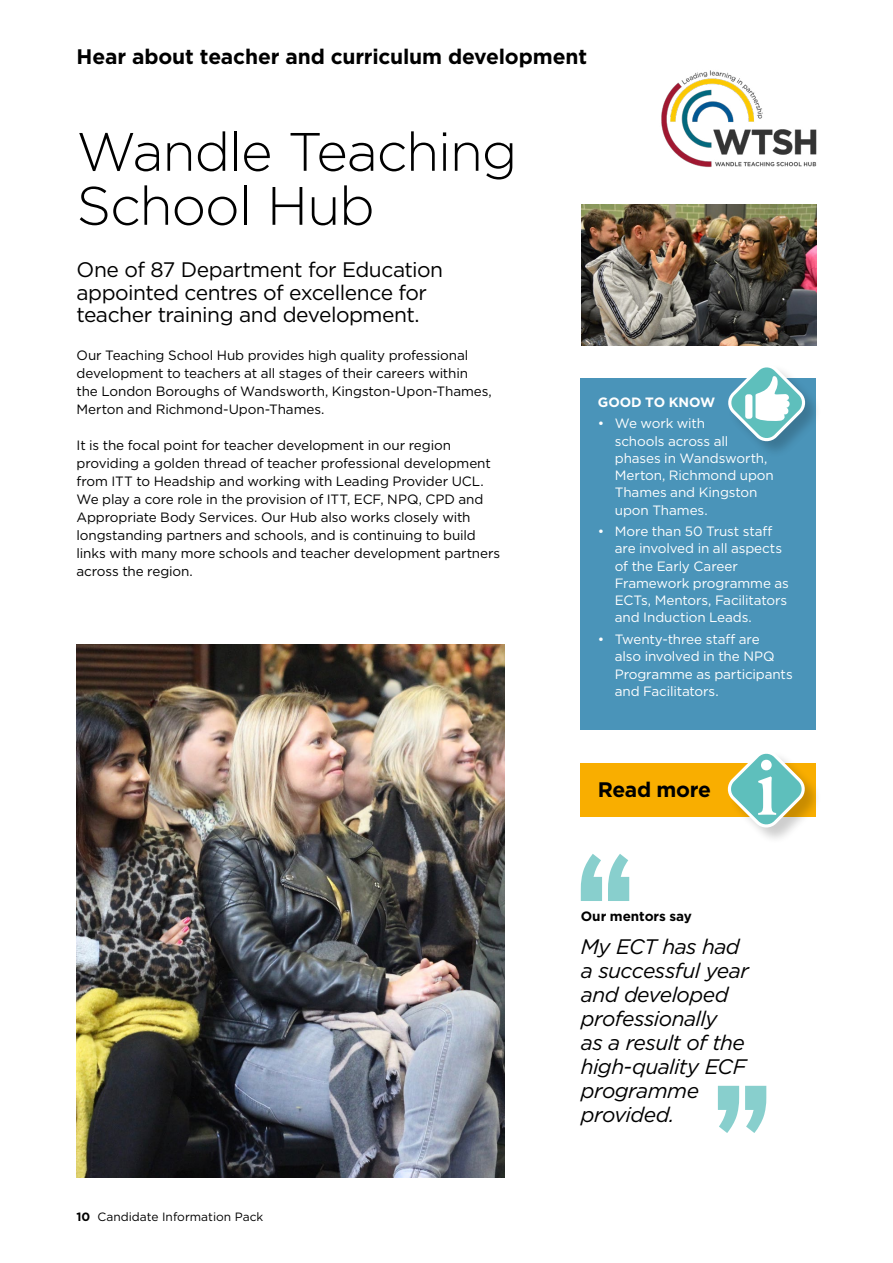
<style>
.page{position:relative;width:893px;height:1263px;background:#fff}
.page>*{position:absolute;margin:0;border:0;box-sizing:border-box;transform-origin:0 0}
.t1{font:300 54px/54px "Gotham";letter-spacing:-.025em;color:#000}
.t2{font:italic 21px/24px "Gotham";letter-spacing:-.025em;color:#000}
.t3{font:21px/22.5px "Gotham";letter-spacing:-.025em;color:#000}
.t4{font:700 21px "Gotham";letter-spacing:-.01em;color:#000}
.t5{font:13.5px/18px "Gotham";letter-spacing:-.01em;color:#000}
.t6{font:13.5px/17.2px "Gotham";letter-spacing:-.01em;color:#fff}
.t7{font:700 13.5px "Gotham";letter-spacing:-.005em;color:#000}
.t8{font:700 13.5px "Gotham";color:#fff}
.t9{font:12px "Gotham";color:#000}
.s1{font-weight:700}
</style>
<div class="page">
<div style="left:581px;top:763px;width:235px;height:54px;background:#f9ae00"></div>
<div style="left:581px;top:378px;width:235px;height:352px;background:#4a94b9"></div>
<svg style="left:581px;top:854px;width:48px;height:47px"></svg>
<svg style="left:718px;top:1086px;width:48px;height:47px"></svg>
<div style="left:728px;top:750px;width:94px;height:95px;background:#000;opacity:.2"></div>
<svg style="left:728px;top:750px;width:81px;height:82px"></svg>
<img style="left:77px;top:644px;width:428px;height:534px">
<img style="left:661px;top:70px;width:156px;height:97px">
<img style="left:581px;top:205px;width:235px;height:141px">
<div style="left:728px;top:364px;width:94px;height:95px;background:#000;opacity:.2"></div>
<svg style="left:728px;top:364px;width:81px;height:81px"></svg>
<h2 class="t4" style="left:77px;top:42px;width:512px">Hear about teacher and curriculum development</h2>
<h1 class="t1" style="left:77px;top:123px;width:442px">Wandle Teaching<br>School Hub</h1>
<h2 class="t3" style="left:77px;top:258px;width:368px">One of 87 Department for Education appointed centres of excellence for teacher training and development.</h2>
<p class="t5" style="left:77px;top:346px;width:417px">Our Teaching School Hub provides high quality professional development to teachers at all stages of their careers within the London Boroughs of Wandsworth, Kingston-Upon-Thames, Merton and Richmond-Upon-Thames.</p>
<p class="t5" style="left:77px;top:436px;width:425px">It is the focal point for teacher development in our region providing a golden thread of teacher professional development from ITT to Headship and working with Leading Provider UCL.<br>We play a core role in the provision of ITT, ECF, NPQ, CPD and Appropriate Body Services. Our Hub also works closely with longstanding partners and schools, and is continuing to build links with many more schools and teacher development partners across the region.</p>
<p class="t9" style="left:77px;top:1209px;width:188px"><span class="s1">10</span> Candidate Information Pack</p>
<p class="t8" style="left:598px;top:393px;width:119px">GOOD TO KNOW</p>
<p class="t6" style="left:615px;top:415px;width:161px;text-indent:-17px">• We work with<br>schools across all phases in Wandsworth,<br>Merton, Richmond upon<br>Thames and Kingston upon Thames.</p>
<p class="t6" style="left:615px;top:522px;width:176px;text-indent:-17px">• More than 50 Trust staff are involved in all aspects of the Early Career<br>Framework programme as<br>ECTs, Mentors, Facilitators and Induction Leads.</p>
<p class="t6" style="left:615px;top:630px;width:179px;text-indent:-17px">• Twenty-three staff are<br>also involved in the NPQ<br>Programme as participants and Facilitators.</p>
<h2 class="t4" style="left:598px;top:776px;width:115px">Read more</h2>
<p class="t7" style="left:581px;top:907px;width:113px">Our mentors say</p>
<h2 class="t2" style="left:581px;top:934px;width:170px">My ECT has had a successful year and developed professionally<br>as a result of the high-quality ECF programme provided.</h2>
</div>
